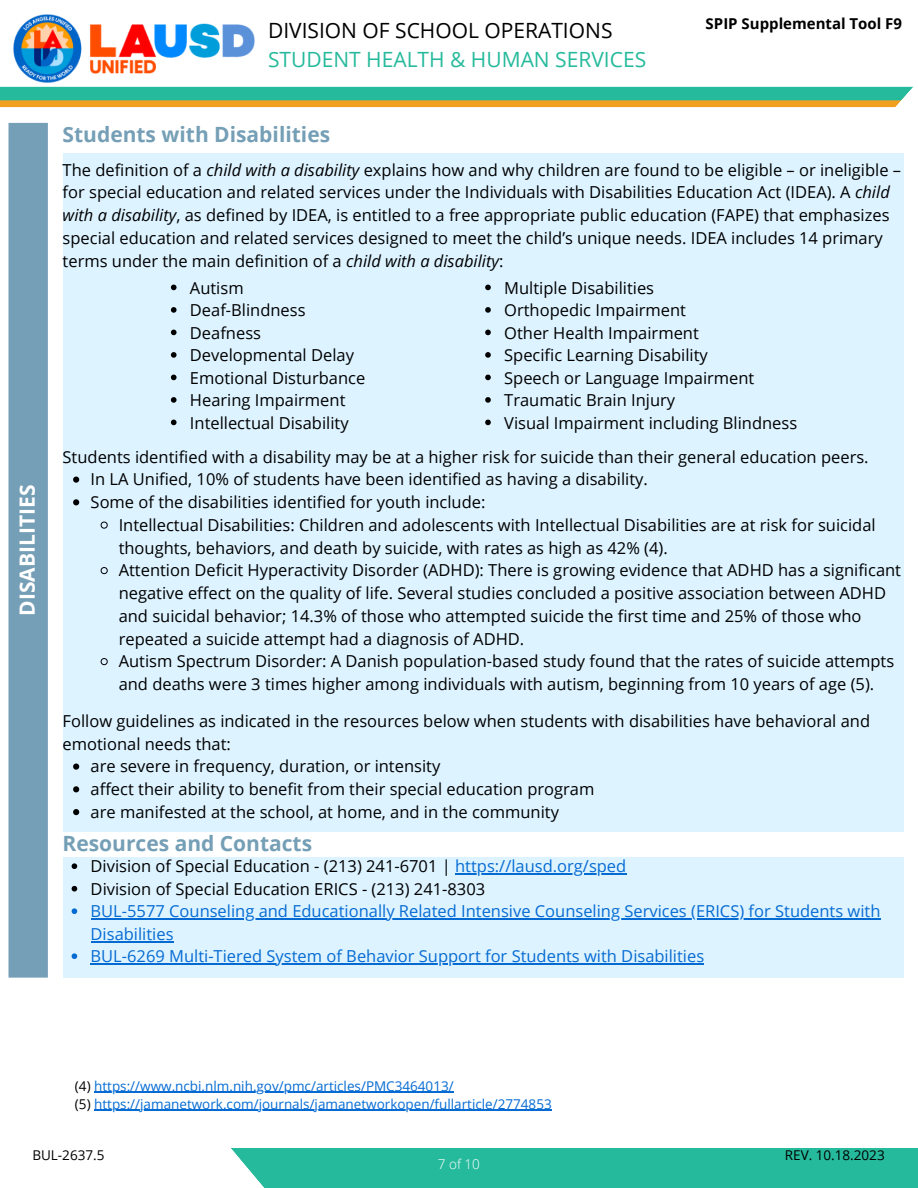
<style>
.page{position:relative;width:918px;height:1188px;background:#fff}
.page>*{position:absolute;margin:0;border:0;box-sizing:border-box;transform-origin:0 0}
.t1{font:700 21px "Open Sans";color:#759fb6}
.t2{font:21px "Open Sans";color:#26ba9c}
.t3{font:21px "Open Sans";color:#000}
.t4{font:700 21px "Open Sans";color:#fff}
.t5{font:16.5px/22.8px "Open Sans";color:#000}
.t6{font:16.5px/22.5px "Open Sans";color:#056bd3}
.t7{font:700 15px "Open Sans";color:#000}
.t8{font:13.5px "Open Sans";color:#056bd3}
.t9{font:13.5px "Open Sans";color:#000}
.t10{font:300 13.5px "Open Sans";color:#fff}
.s1{font-style:italic}
.s2{color:#056bd3}
.s3{color:#000}
</style>
<div class="page">
<div style="left:220px;top:1148px;width:698px;height:40px;background:#26ba9c"></div>
<svg style="left:220px;top:1148px;width:44px;height:40px"></svg>
<div style="left:9px;top:123px;width:39px;height:855px;background:#759fb6"></div>
<div style="left:63px;top:153px;width:840px;height:679px;background:#ddf3ff"></div>
<svg style="left:73px;top:477px;width:6px;height:6px"></svg>
<svg style="left:73px;top:499px;width:6px;height:6px"></svg>
<svg style="left:100px;top:521px;width:8px;height:8px"></svg>
<svg style="left:100px;top:567px;width:8px;height:8px"></svg>
<svg style="left:100px;top:658px;width:8px;height:8px"></svg>
<svg style="left:73px;top:764px;width:6px;height:6px"></svg>
<svg style="left:73px;top:786px;width:6px;height:6px"></svg>
<svg style="left:73px;top:809px;width:6px;height:6px"></svg>
<svg style="left:485px;top:285px;width:6px;height:5px"></svg>
<svg style="left:485px;top:307px;width:6px;height:6px"></svg>
<svg style="left:485px;top:330px;width:6px;height:5px"></svg>
<svg style="left:485px;top:352px;width:6px;height:6px"></svg>
<svg style="left:485px;top:375px;width:6px;height:5px"></svg>
<svg style="left:485px;top:397px;width:6px;height:6px"></svg>
<svg style="left:485px;top:420px;width:6px;height:5px"></svg>
<svg style="left:171px;top:285px;width:6px;height:5px"></svg>
<svg style="left:171px;top:307px;width:6px;height:6px"></svg>
<svg style="left:171px;top:330px;width:6px;height:5px"></svg>
<svg style="left:171px;top:352px;width:6px;height:6px"></svg>
<svg style="left:171px;top:375px;width:6px;height:5px"></svg>
<svg style="left:171px;top:397px;width:6px;height:6px"></svg>
<svg style="left:171px;top:420px;width:6px;height:5px"></svg>
<hr style="left:94px;top:1092px;width:360px;height:1px;background:#056bd3">
<hr style="left:94px;top:1110px;width:458px;height:1px;background:#056bd3">
<div style="left:63px;top:857px;width:840px;height:121px;background:#ddf3ff"></div>
<svg style="left:72px;top:863px;width:5px;height:6px"></svg>
<hr style="left:455px;top:874px;width:171px;height:1px;background:#056bd3">
<svg style="left:72px;top:886px;width:5px;height:6px"></svg>
<svg style="left:72px;top:908px;width:5px;height:6px"></svg>
<hr style="left:91px;top:919px;width:790px;height:1px;background:#056bd3">
<hr style="left:91px;top:941px;width:83px;height:1px;background:#056bd3">
<svg style="left:72px;top:953px;width:5px;height:6px"></svg>
<hr style="left:91px;top:964px;width:613px;height:1px;background:#056bd3">
<svg style="left:0;top:100px;width:887px;height:7px;background:#e6a025"></svg>
<div style="left:0;top:87px;width:918px;height:13px;background:#26ba9c"></div>
<svg style="left:887px;top:86px;width:31px;height:84px"></svg>
<img style="left:13px;top:14px;width:242px;height:69px">
<p class="t3" style="left:268px;top:15px;width:346px">DIVISION OF SCHOOL OPERATIONS</p>
<p class="t2" style="left:268px;top:45px;width:380px">STUDENT HEALTH &amp; HUMAN SERVICES</p>
<p class="t1" style="left:63px;top:120px;width:269px">Students with Disabilities</p>
<p class="t7" style="left:706px;top:13px;width:198px">SPIP Supplemental Tool F9</p>
<p class="t5" style="left:63px;top:158px;width:840px">The definition of a <span class="s1">child with a disability</span> explains how and why children are found to be eligible – or ineligible – for special education and related services under the Individuals with Disabilities Education Act (IDEA). A <span class="s1">child with a disability</span>, as defined by IDEA, is entitled to a free appropriate public education (FAPE) that emphasizes special education and related services designed to meet the child’s unique needs. IDEA includes 14 primary terms under the main definition of a <span class="s1">child with a disability</span>:</p>
<p class="t5" style="left:190px;top:276px;width:55px">Autism</p>
<p class="t5" style="left:190px;top:298px;width:117px">Deaf-Blindness</p>
<p class="t5" style="left:190px;top:321px;width:73px">Deafness</p>
<p class="t5" style="left:190px;top:343px;width:166px">Developmental Delay</p>
<p class="t5" style="left:190px;top:366px;width:177px">Emotional Disturbance</p>
<p class="t5" style="left:190px;top:388px;width:157px">Hearing Impairment</p>
<p class="t5" style="left:190px;top:411px;width:160px">Intellectual Disability</p>
<p class="t5" style="left:504px;top:276px;width:151px">Multiple Disabilities</p>
<p class="t5" style="left:504px;top:298px;width:183px">Orthopedic Impairment</p>
<p class="t5" style="left:504px;top:321px;width:196px">Other Health Impairment</p>
<p class="t5" style="left:504px;top:343px;width:205px">Specific Learning Disability</p>
<p class="t5" style="left:504px;top:366px;width:252px">Speech or Language Impairment</p>
<p class="t5" style="left:504px;top:388px;width:172px">Traumatic Brain Injury</p>
<p class="t5" style="left:504px;top:411px;width:295px">Visual Impairment including Blindness</p>
<p class="t4" style="left:12px;top:616px;width:132px;rotate:-90deg">DISABILITIES</p>
<p class="t5" style="left:63px;top:445px;width:808px">Students identified with a disability may be at a higher risk for suicide than their general education peers.</p>
<p class="t5" style="left:91px;top:467px;width:559px">In LA Unified, 10% of students have been identified as having a disability.</p>
<p class="t5" style="left:91px;top:490px;width:396px">Some of the disabilities identified for youth include:</p>
<p class="t5" style="left:119px;top:513px;width:758px">Intellectual Disabilities: Children and adolescents with Intellectual Disabilities are at risk for suicidal thoughts, behaviors, and death by suicide, with rates as high as 42% (4).</p>
<p class="t5" style="left:119px;top:558px;width:784px">Attention Deficit Hyperactivity Disorder (ADHD): There is growing evidence that ADHD has a significant negative effect on the quality of life. Several studies concluded a positive association between ADHD and suicidal behavior; 14.3% of those who attempted suicide the first time and 25% of those who repeated a suicide attempt had a diagnosis of ADHD.</p>
<p class="t5" style="left:119px;top:649px;width:777px">Autism Spectrum Disorder: A Danish population-based study found that the rates of suicide attempts and deaths were 3 times higher among individuals with autism, beginning from 10 years of age (5).</p>
<p class="t5" style="left:63px;top:709px;width:809px">Follow guidelines as indicated in the resources below when students with disabilities have behavioral and emotional needs that:</p>
<p class="t5" style="left:91px;top:754px;width:351px">are severe in frequency, duration, or intensity</p>
<p class="t5" style="left:91px;top:777px;width:505px">affect their ability to benefit from their special education program</p>
<p class="t5" style="left:91px;top:800px;width:470px">are manifested at the school, at home, and in the community</p>
<p class="t1" style="left:63px;top:829px;width:251px">Resources and Contacts</p>
<p class="t5" style="left:91px;top:855px;width:537px">Division of Special Education - (213) 241-6701 | <span class="s2">https://lausd.org/sped</span></p>
<p class="t5" style="left:91px;top:877px;width:396px">Division of Special Education ERICS - (213) 241-8303</p>
<p class="t6" style="left:91px;top:900px;width:791px">BUL-5577 Counseling and Educationally Related Intensive Counseling Services (ERICS) for Students with<br>Disabilities</p>
<p class="t6" style="left:91px;top:945px;width:615px">BUL-6269 Multi-Tiered System of Behavior Support for Students with Disabilities</p>
<p class="t8" style="left:75px;top:1076px;width:380px"><span class="s3">(4)</span> https://www.ncbi.nlm.nih.gov/pmc/articles/PMC3464013/</p>
<p class="t8" style="left:75px;top:1094px;width:478px"><span class="s3">(5)</span> https://jamanetwork.com/journals/jamanetworkopen/fullarticle/2774853</p>
<p class="t9" style="left:32px;top:1146px;width:74px">BUL-2637.5</p>
<p class="t9" style="left:785px;top:1146px;width:101px">REV. 10.18.2023</p>
<p class="t10" style="left:438px;top:1155px;width:44px">7 of 10</p>
</div>
